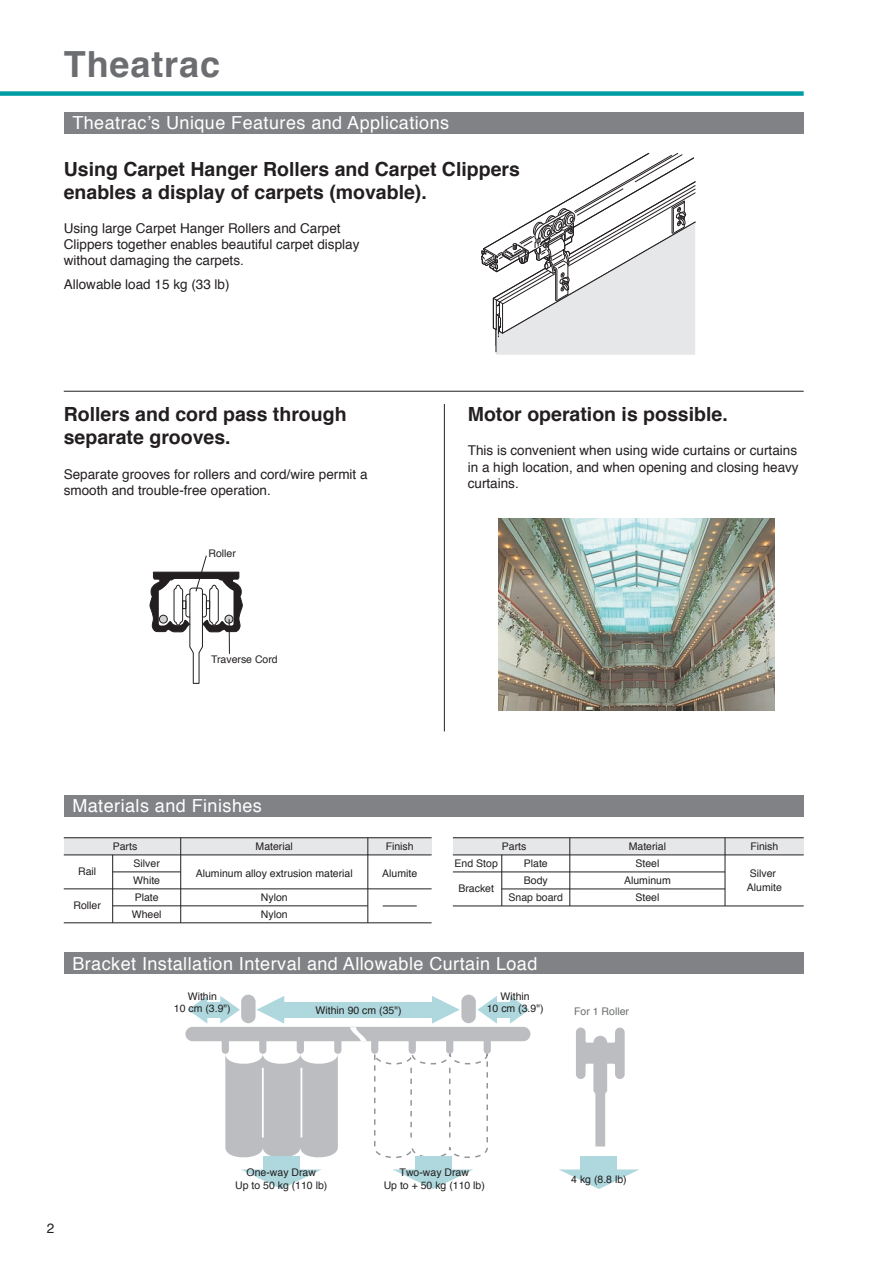
<style>
.page{position:relative;width:893px;height:1263px;background:#fff}
.page>*{position:absolute;margin:0;border:0;box-sizing:border-box;transform-origin:0 0}
.t1{font:700 36px "Helvetica";letter-spacing:.025em;color:#6c6d70}
.t2{font:700 19.5px/23.4px "Helvetica";color:#231f20}
.t3{font:18px "Helvetica";letter-spacing:.025em;color:#fff}
.t4{font:13.5px/16.2px "Helvetica";color:#231f20}
.t5{font:10.5px/17px "Helvetica";color:#231f20;text-align:center}
.t6{font:10.5px "Helvetica";color:#6c6d70}
</style>
<div class="page">
<hr style="left:64px;top:391px;width:740px;height:1px;background:#231f20">
<div style="left:64px;top:112px;width:740px;height:21px;background:#808285"></div>
<div style="left:0;top:91px;width:804px;height:5px;background:#009da5"></div>
<div style="left:64px;top:952px;width:740px;height:22px;background:#808285"></div>
<div style="left:453px;top:838px;width:351px;height:17px;background:#e6e7e9"></div>
<div style="left:64px;top:795px;width:740px;height:21px;background:#808285"></div>
<div style="left:64px;top:838px;width:368px;height:17px;background:#e6e7e9"></div>
<hr style="left:64px;top:889px;width:368px;height:1px;background:#231f20">
<hr style="left:113px;top:905px;width:255px;height:1px;background:#231f20">
<hr style="left:113px;top:872px;width:68px;height:1px;background:#231f20">
<hr style="left:180px;top:838px;width:1px;height:85px;background:#231f20">
<hr style="left:112px;top:855px;width:1px;height:68px;background:#231f20">
<hr style="left:368px;top:838px;width:1px;height:85px;background:#231f20">
<hr style="left:383px;top:906px;width:34px;height:1px;background:#231f20">
<hr style="left:453px;top:872px;width:272px;height:1px;background:#231f20">
<hr style="left:502px;top:889px;width:223px;height:1px;background:#231f20">
<hr style="left:570px;top:838px;width:1px;height:68px;background:#231f20">
<hr style="left:501px;top:855px;width:1px;height:51px;background:#231f20">
<hr style="left:725px;top:838px;width:1px;height:68px;background:#231f20">
<img style="left:498px;top:519px;width:277px;height:191px">
<hr style="left:444px;top:404px;width:1px;height:327px;background:#231f20">
<hr style="left:64px;top:854px;width:368px;height:1px;background:#231f20">
<hr style="left:453px;top:854px;width:351px;height:1px;background:#231f20">
<hr style="left:64px;top:922px;width:368px;height:1px;background:#231f20">
<hr style="left:453px;top:905px;width:351px;height:1px;background:#231f20">
<hr style="left:64px;top:837px;width:368px;height:1px;background:#231f20">
<hr style="left:453px;top:837px;width:351px;height:1px;background:#231f20">
<div style="left:185px;top:1027px;width:345px;height:14px;background:#bcbdc0;border-radius:7px"></div>
<div style="left:241px;top:995px;width:15px;height:28px;background:#bcbdc0;border-radius:7px"></div>
<div style="left:461px;top:995px;width:15px;height:28px;background:#bcbdc0;border-radius:7px"></div>
<div style="left:273px;top:1002px;width:164px;height:15px;background:#aed8dd"></div>
<svg style="left:256px;top:996px;width:28px;height:27px"></svg>
<svg style="left:432px;top:996px;width:28px;height:27px"></svg>
<div style="left:204px;top:1002px;width:18px;height:15px;background:#aed8dd"></div>
<svg style="left:188px;top:996px;width:19px;height:27px"></svg>
<svg style="left:220px;top:996px;width:20px;height:27px"></svg>
<div style="left:493px;top:1002px;width:21px;height:15px;background:#aed8dd"></div>
<svg style="left:477px;top:996px;width:20px;height:27px"></svg>
<svg style="left:510px;top:996px;width:20px;height:27px"></svg>
<div style="left:222px;top:1031px;width:7px;height:23px;background:#bcbdc0;border-radius:4px"></div>
<div style="left:259px;top:1031px;width:7px;height:23px;background:#bcbdc0;border-radius:4px"></div>
<div style="left:297px;top:1031px;width:7px;height:23px;background:#bcbdc0;border-radius:4px"></div>
<div style="left:334px;top:1031px;width:7px;height:23px;background:#bcbdc0;border-radius:4px"></div>
<svg style="left:350px;top:1027px;width:17px;height:14px"></svg>
<svg style="left:225px;top:1055px;width:113px;height:103px;background:#c2c3c6"></svg>
<hr style="left:262px;top:1068px;width:2px;height:69px;background:#fff">
<hr style="left:301px;top:1068px;width:1px;height:69px;background:#fff">
<div style="left:263px;top:1156px;width:37px;height:21px;background:#aed8dd"></div>
<svg style="left:241px;top:1169px;width:81px;height:20px"></svg>
<div style="left:484px;top:1031px;width:7px;height:23px;background:#bcbdc0;border-radius:4px"></div>
<div style="left:446px;top:1031px;width:7px;height:23px;background:#bcbdc0;border-radius:4px"></div>
<div style="left:409px;top:1031px;width:7px;height:23px;background:#bcbdc0;border-radius:4px"></div>
<div style="left:371px;top:1031px;width:7px;height:23px;background:#bcbdc0;border-radius:4px"></div>
<svg style="left:373px;top:1052px;width:116px;height:109px"></svg>
<div style="left:415px;top:1156px;width:36px;height:21px;background:#aed8dd"></div>
<svg style="left:393px;top:1169px;width:80px;height:20px"></svg>
<div style="left:581px;top:1156px;width:36px;height:21px;background:#aed8dd"></div>
<svg style="left:559px;top:1169px;width:80px;height:20px"></svg>
<svg style="left:576px;top:1027px;width:49px;height:119px"></svg>
<svg style="left:149px;top:555px;width:94px;height:129px"></svg>
<svg style="left:481px;top:153px;width:215px;height:202px"></svg>
<h1 class="t1" style="left:64px;top:35px;width:158px">Theatrac</h1>
<h3 class="t3" style="left:72px;top:109px;width:378px">Theatrac’s Unique Features and Applications</h3>
<h2 class="t2" style="left:64px;top:158px;width:458px">Using Carpet Hanger Rollers and Carpet Clippers enables a display of carpets (movable).</h2>
<p class="t4" style="left:64px;top:220px;width:297px">Using large Carpet Hanger Rollers and Carpet<br>Clippers together enables beautiful carpet display without damaging the carpets.</p>
<p class="t4" style="left:64px;top:277px;width:167px">Allowable load 15 kg (33 lb)</p>
<h2 class="t2" style="left:64px;top:403px;width:284px">Rollers and cord pass through separate grooves.</h2>
<p class="t4" style="left:64px;top:466px;width:305px">Separate grooves for rollers and cord/wire permit a smooth and trouble-free operation.</p>
<p class="t5" style="left:208px;top:545px;width:29px">Roller</p>
<p class="t5" style="left:211px;top:651px;width:68px">Traverse Cord</p>
<h3 class="t3" style="left:72px;top:792px;width:191px">Materials and Finishes</h3>
<p class="t5" style="left:113px;top:838px;width:26px">Parts</p>
<p class="t5" style="left:256px;top:838px;width:39px">Material</p>
<p class="t5" style="left:386px;top:838px;width:30px">Finish</p>
<h2 class="t2" style="left:468px;top:403px;width:262px">Motor operation is possible.</h2>
<p class="t4" style="left:468px;top:443px;width:332px;text-align:justify">This is convenient when using wide curtains or curtains in a high location, and when opening and closing heavy curtains.</p>
<p class="t5" style="left:502px;top:838px;width:26px">Parts</p>
<p class="t5" style="left:629px;top:838px;width:39px">Material</p>
<p class="t5" style="left:750px;top:838px;width:30px">Finish</p>
<p class="t5" style="left:78px;top:863px;width:20px">Rail</p>
<p class="t5" style="left:73px;top:897px;width:29px">Roller</p>
<p class="t5" style="left:455px;top:855px;width:45px">End Stop</p>
<p class="t5" style="left:458px;top:880px;width:37px">Bracket</p>
<p class="t5" style="left:132px;top:855px;width:31px;text-align:left">Silver<br>White<br>Plate<br>Wheel</p>
<p class="t5" style="left:382px;top:866px;width:37px">Alumite</p>
<p class="t5" style="left:624px;top:855px;width:48px">Steel<br>Aluminum<br>Steel</p>
<p class="t5" style="left:509px;top:855px;width:56px">Plate<br>Body<br>Snap board</p>
<p class="t5" style="left:747px;top:867px;width:37px;line-height:13.8px;text-align:left">Silver<br>Alumite</p>
<p class="t5" style="left:196px;top:866px;width:158px">Aluminum alloy extrusion material</p>
<p class="t5" style="left:261px;top:889px;width:28px;text-align:left">Nylon<br>Nylon</p>
<h3 class="t3" style="left:72px;top:949px;width:466px">Bracket Installation Interval and Allowable Curtain Load</h3>
<p class="t5" style="left:174px;top:990px;width:58px;line-height:12px">Within<br>10 cm (3.9")</p>
<p class="t5" style="left:487px;top:990px;width:58px;line-height:12px">Within<br>10 cm (3.9")</p>
<p class="t5" style="left:316px;top:1002px;width:87px">Within 90 cm (35")</p>
<p class="t6" style="left:574px;top:1003px;width:56px">For 1 Roller</p>
<p class="t4" style="left:47px;top:1221px;width:9px">2</p>
<p class="t5" style="left:235px;top:1166px;width:94px;line-height:12.6px">One-way Draw<br>Up to 50 kg (110 lb)</p>
<p class="t5" style="left:384px;top:1166px;width:103px;line-height:12.6px">Two-way Draw<br>Up to + 50 kg (110 lb)</p>
<p class="t5" style="left:571px;top:1171px;width:57px">4 kg (8.8 lb)</p>
</div>
